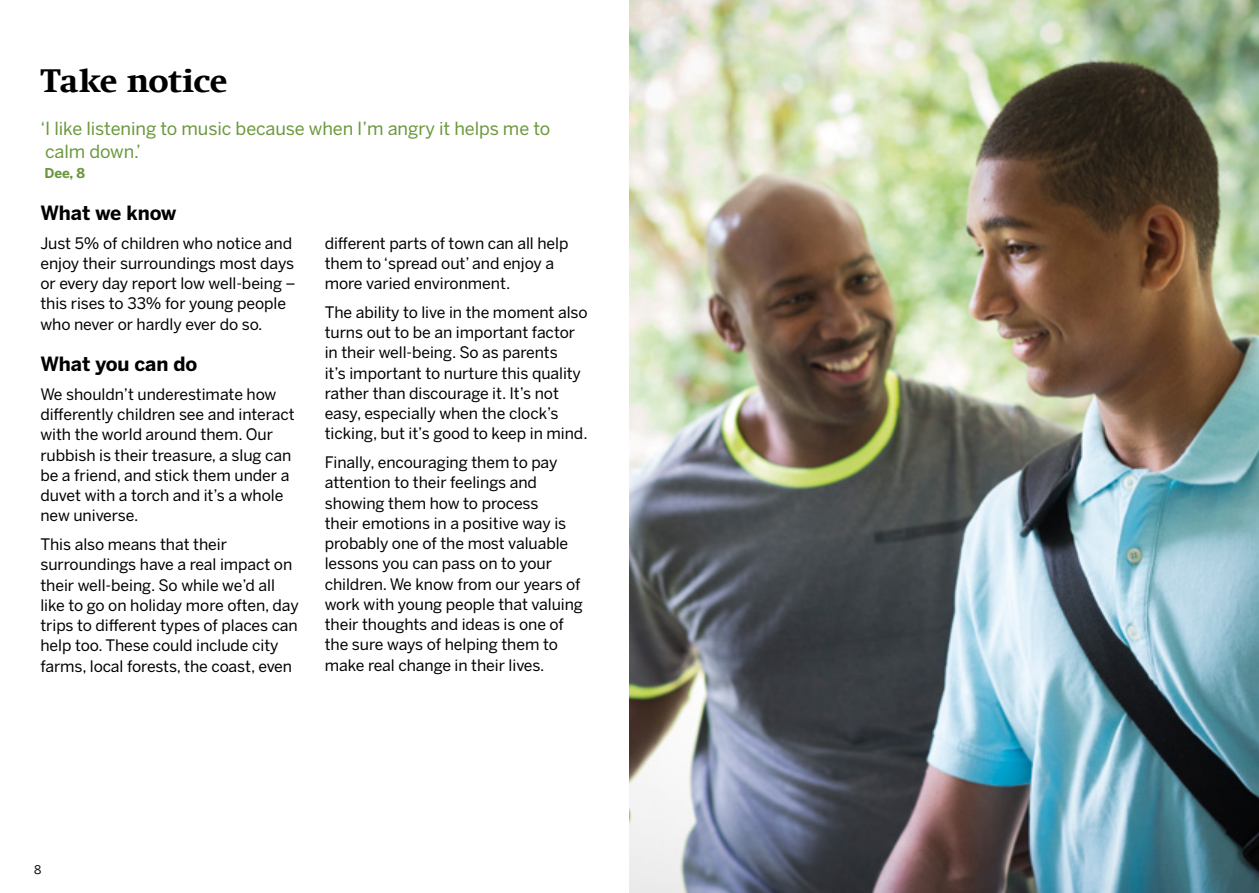
<style>
.page{position:relative;width:1259px;height:893px;background:#fff}
.page>*{position:absolute;margin:0;border:0;box-sizing:border-box;transform-origin:0 0}
.Heading{font:800 33px "Swift Com";letter-spacing:-.025em;color:#000}
.Heading-2{font:700 19.5px "Benton Sans";letter-spacing:-.005em;color:#000}
.Body{font:18px/22.5px "Benton Sans";letter-spacing:-.005em;color:#6b983b}
.Heading-3{font:15.75px/20.2px "Benton Sans";letter-spacing:-.005em;color:#000}
.Body-2{font:700 13.5px "Benton Sans";color:#6b983b}
.t1{font:11.85px "Benton Sans";color:#000}
</style>
<div class="page">
<img style="left:630px;top:0;width:629px;height:893px">
<p class="Heading" style="left:40px;top:60px;width:188px">Take notice</p>
<p class="Body" style="left:40px;top:117px;width:511px">‘I like listening to music because when I’m angry it helps me to calm down.’</p>
<p class="Body-2" style="left:45px;top:165px;width:42px">Dee, 8</p>
<p class="Heading-2" style="left:40px;top:201px;width:137px">What we know</p>
<p class="Heading-3" style="left:40px;top:232px;width:257px">Just 5% of children who notice and enjoy their surroundings most days or every day report low well-being – this rises to 33% for young people who never or hardly ever do so.</p>
<p class="Heading-2" style="left:40px;top:352px;width:158px">What you can do</p>
<p class="Heading-3" style="left:40px;top:384px;width:256px">We shouldn’t underestimate how differently children see and interact with the world around them. Our rubbish is their treasure, a slug can be a friend, and stick them under a duvet with a torch and it’s a whole new universe.</p>
<p class="Heading-3" style="left:40px;top:534px;width:260px">This also means that their surroundings have a real impact on their well-being. So while we’d all like to go on holiday more often, day trips to different types of places can help too. These could include city farms, local forests, the coast, even</p>
<p class="Heading-3" style="left:325px;top:232px;width:245px">different parts of town can all help them to ‘spread out’ and enjoy a more varied environment.</p>
<p class="Heading-3" style="left:325px;top:302px;width:264px">The ability to live in the moment also turns out to be an important factor in their well-being. So as parents<br>it’s important to nurture this quality rather than discourage it. It’s not easy, especially when the clock’s ticking, but it’s good to keep in mind.</p>
<p class="Heading-3" style="left:325px;top:452px;width:260px">Finally, encouraging them to pay attention to their feelings and showing them how to process<br>their emotions in a positive way is probably one of the most valuable lessons you can pass on to your children. We know from our years of work with young people that valuing their thoughts and ideas is one of the sure ways of helping them to make real change in their lives.</p>
<p class="t1" style="left:34px;top:862px;width:9px">8</p>
</div>
